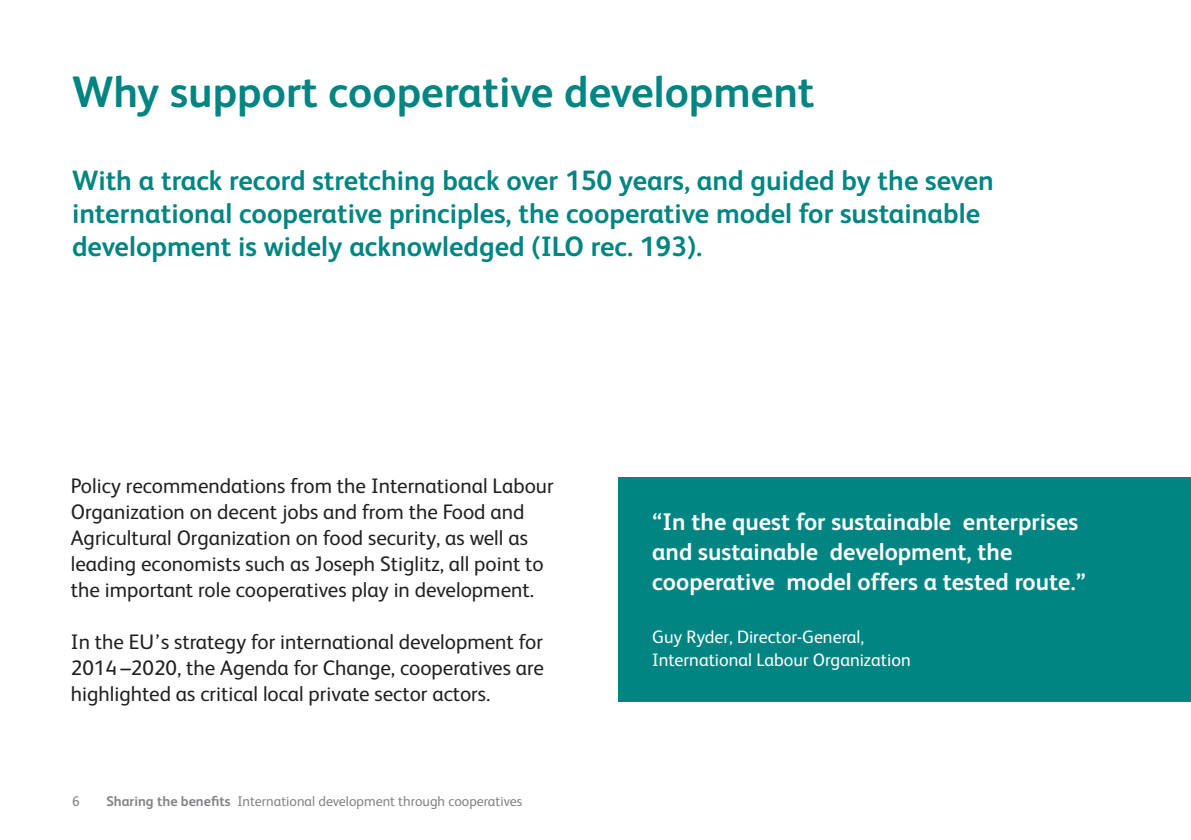
<style>
.page{position:relative;width:1191px;height:840px;background:#fff}
.page>*{position:absolute;margin:0;border:0;box-sizing:border-box;transform-origin:0 0}
._2_Page_title{font:700 44px "FS Albert";color:#008582}
._2_Intro_para{font:700 28px/33px "FS Albert";color:#008582}
._3_Quotes{font:700 24px/30px "FS Albert";color:#fff}
._1_Copy{font:21px/26px "FS Albert";color:#231f20}
._4_Quote_attribution{font:18px/23px "FS Albert";color:#fff}
.t1{font:14px "FS Albert";color:#808285}
.s1{font-weight:700}
</style>
<div class="page">
<div style="left:618px;top:476px;width:573px;height:225px;background:#008582"></div>
<hr style="left:1190px;top:0;width:1px;height:839px;background:#fff">
<p class="_2_Page_title" style="left:72px;top:66px;width:744px">Why support cooperative development</p>
<p class="_2_Intro_para" style="left:72px;top:164px;width:923px">With a track record stretching back over 150 years, and guided by the seven international cooperative principles, the cooperative model for sustainable development is widely acknowledged (ILO rec. 193).</p>
<p class="_1_Copy" style="left:71px;top:472px;width:484px">Policy recommendations from the International Labour Organization on decent jobs and from the Food and Agricultural Organization on food security, as well as leading economists such as Joseph Stiglitz, all point to the important role cooperatives play in development.</p>
<p class="_1_Copy" style="left:71px;top:628px;width:474px;text-align:justify">In the EU’s strategy for international development for 2014 –2020, the Agenda for Change, cooperatives are highlighted as critical local private sector actors.</p>
<p class="t1" style="left:72px;top:792px;width:9px">6</p>
<p class="t1" style="left:106px;top:792px;width:417px"><span class="s1">Sharing the benefits</span> International development through cooperatives</p>
<p class="_3_Quotes" style="left:652px;top:506px;width:435px">“In the quest for sustainable enterprises and sustainable development, the cooperative model offers a tested route.”</p>
<p class="_4_Quote_attribution" style="left:652px;top:624px;width:260px">Guy Ryder, Director-General,<br>International Labour Organization</p>
</div>
